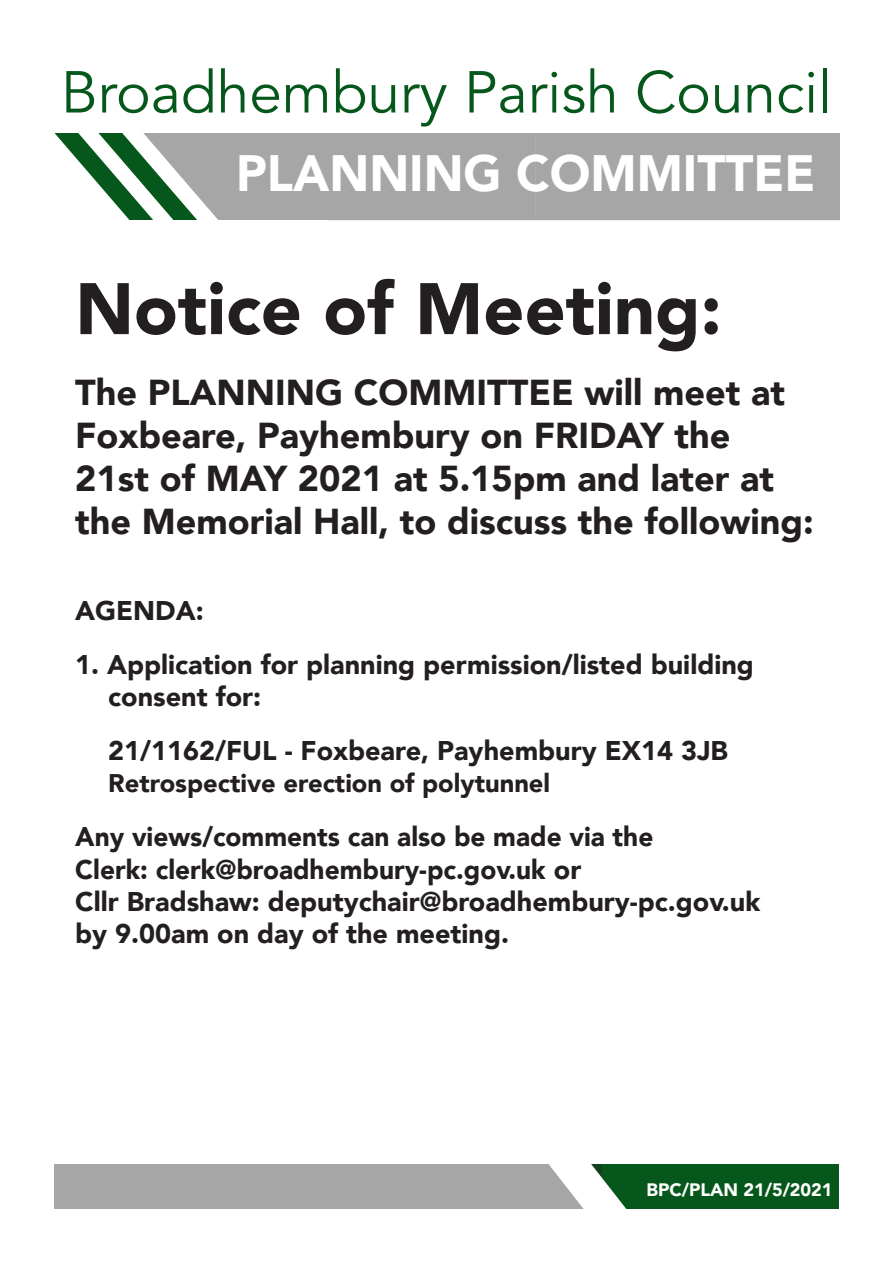
<style>
.page{position:relative;width:893px;height:1263px;background:#fff}
.page>*{position:absolute;margin:0;border:0;box-sizing:border-box;transform-origin:0 0}
.t1{font:900 72px "Avenir";color:#231f20}
.t2{font:58.5px "Avenir";color:#06571c}
.t3{font:900 51px "Avenir";color:#fff;scale:.96 1}
.t4{font:900 36px/43.2px "Avenir";color:#231f20}
.t5{font:900 27px/32.4px "Avenir";color:#231f20}
.t6{font:900 25.5px "Avenir";color:#231f20}
.t7{font:900 18px "Avenir";color:#fff}
</style>
<div class="page">
<div style="left:589px;top:1164px;width:250px;height:45px;background:#06571c"></div>
<div style="left:54px;top:1164px;width:547px;height:44px;background:#a7a6a6"></div>
<svg style="left:513px;top:1164px;width:114px;height:45px"></svg>
<svg style="left:54px;top:133px;width:786px;height:88px"></svg>
<div style="left:0;top:220px;width:249px;height:37px;background:#fff"></div>
<p class="t2" style="left:61px;top:58px;width:773px">Broadhembury Parish Council</p>
<p class="t3" style="left:236px;top:130px;width:605px">PLANNING COMMITTEE</p>
<p class="t1" style="left:75px;top:247px;width:648px">Notice of Meeting:</p>
<p class="t4" style="left:75px;top:369px;width:740px">The PLANNING COMMITTEE will meet at Foxbeare, Payhembury on FRIDAY the<br>21st of MAY 2021 at 5.15pm and later at the Memorial Hall, to discuss the following:</p>
<p class="t5" style="left:75px;top:594px;width:130px">AGENDA:</p>
<p class="t5" style="left:108px;top:648px;width:647px;text-indent:-33px">1. Application for planning permission/listed building consent for:</p>
<p class="t5" style="left:108px;top:734px;width:621px">21/1162/FUL - Foxbeare, Payhembury EX14 3JB</p>
<p class="t6" style="left:108px;top:762px;width:443px">Retrospective erection of polytunnel</p>
<p class="t5" style="left:75px;top:820px;width:687px">Any views/comments can also be made via the<br>Clerk: clerk@broadhembury-pc.gov.uk or<br>Cllr Bradshaw: deputychair@broadhembury-pc.gov.uk by 9.00am on day of the meeting.</p>
<p class="t7" style="left:646px;top:1174px;width:188px">BPC/PLAN 21/5/2021</p>
</div>
